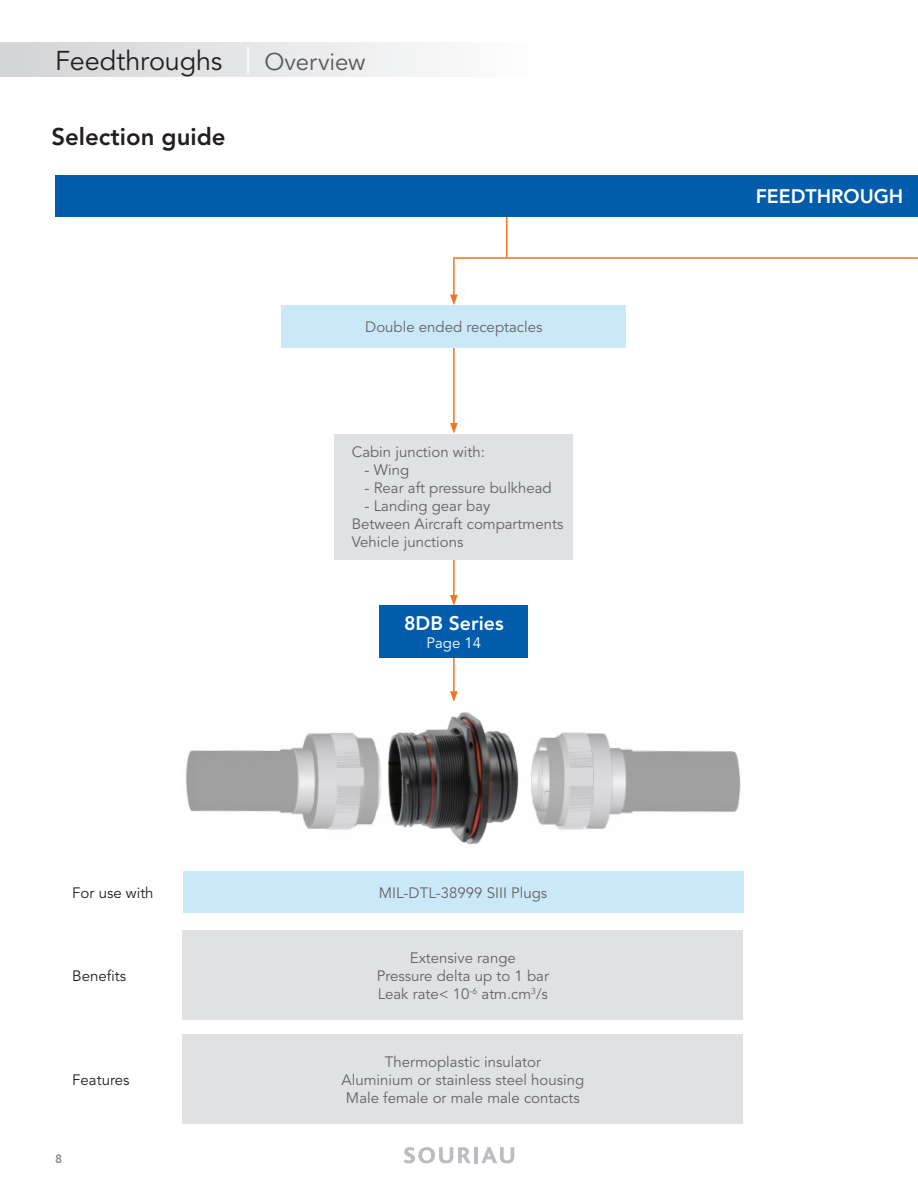
<style>
.page{position:relative;width:918px;height:1188px;background:#fff}
.page>*{position:absolute;margin:0;border:0;box-sizing:border-box;transform-origin:0 0}
.t1{font:27px "Avenir LT Std";color:#231f20}
.t2{font:800 24px "Avenir LT Std";color:#231f20}
.t3{font:800 19.5px "Avenir LT Std";color:#fff}
.t4{font:15px/18px "Avenir LT Std";color:#636366;text-align:center}
.t5{font:15px "Avenir LT Std";color:#231f20}
.t6{font:15px "Avenir LT Std";color:#fff}
.t7{font:800 12px "Avenir LT Std";color:#87898c}
.s1{color:#fff}
.s2{font-size:24px;color:#57585a}
</style>
<div class="page">
<div style="left:0;top:43px;width:544px;height:34px;background:linear-gradient(to right,#d2d3d6,#fefefe)"></div>
<svg style="left:404px;top:1147px;width:67px;height:16px"></svg>
<hr style="left:474px;top:1147px;width:4px;height:16px;background:#bcbdc0">
<svg style="left:481px;top:1147px;width:33px;height:16px"></svg>
<hr style="left:506px;top:213px;width:1px;height:45px;background:#f47321">
<div style="left:183px;top:930px;width:560px;height:90px;background:#e0e1e3"></div>
<div style="left:183px;top:1035px;width:560px;height:89px;background:#e0e1e3"></div>
<hr style="left:453px;top:258px;width:2px;height:39px;background:#f47321">
<svg style="left:450px;top:295px;width:8px;height:10px"></svg>
<hr style="left:453px;top:348px;width:2px;height:77px;background:#f47321">
<svg style="left:450px;top:423px;width:8px;height:10px"></svg>
<hr style="left:453px;top:559px;width:2px;height:38px;background:#f47321">
<svg style="left:450px;top:595px;width:8px;height:10px"></svg>
<hr style="left:453px;top:657px;width:2px;height:37px;background:#f47321">
<div style="left:281px;top:305px;width:345px;height:43px;background:#cbe8f8"></div>
<div style="left:183px;top:872px;width:560px;height:41px;background:#cbe8f8"></div>
<div style="left:335px;top:434px;width:238px;height:125px;background:#e0e1e3"></div>
<div style="left:379px;top:605px;width:149px;height:53px;background:#015dab"></div>
<hr style="left:453px;top:257px;width:465px;height:2px;background:#f47321">
<div style="left:56px;top:175px;width:862px;height:41px;background:#015dab"></div>
<img style="left:553px;top:732px;width:188px;height:98px">
<img style="left:186px;top:733px;width:161px;height:97px">
<img style="left:347px;top:675px;width:206px;height:197px">
<h1 class="t1" style="left:55px;top:45px;width:312px">Feedthroughs <span class="s1">|</span> <span class="s2">Overview</span></h1>
<h2 class="t2" style="left:51px;top:123px;width:176px">Selection guide</h2>
<p class="t5" style="left:72px;top:884px;width:83px">For use with</p>
<p class="t5" style="left:72px;top:967px;width:55px">Benefits</p>
<p class="t5" style="left:72px;top:1071px;width:59px">Features</p>
<p class="t7" style="left:55px;top:1152px;width:9px">8</p>
<p class="t4" style="left:365px;top:318px;width:179px">Double ended receptacles</p>
<p class="t4" style="left:352px;top:444px;width:135px">Cabin junction with:</p>
<p class="t4" style="left:365px;top:462px;width:46px">- Wing</p>
<p class="t4" style="left:365px;top:480px;width:189px">- Rear aft pressure bulkhead</p>
<p class="t4" style="left:352px;top:498px;width:213px;text-align:left;text-indent:13px">- Landing gear bay<br>Between Aircraft compartments<br>Vehicle junctions</p>
<h3 class="t3" style="left:404px;top:612px;width:101px">8DB Series</h3>
<p class="t6" style="left:426px;top:634px;width:56px">Page 14</p>
<p class="t4" style="left:379px;top:884px;width:170px">MI L-DTL-38999 SIII Plugs</p>
<p class="t4" style="left:377px;top:949px;width:174px">Extensive range<br>Pressure delta up to 1 bar<br>Leak rate&lt; 10<sup>-6</sup> atm.cm<sup>3</sup>/s</p>
<p class="t4" style="left:342px;top:1053px;width:244px">Thermoplastic insulator<br>Aluminium or stainless steel housing<br>Male female or male male contacts</p>
<h3 class="t3" style="left:756px;top:185px;width:25px">Feedt</h3>
<h3 class="t3" style="left:817px;top:185px;width:30px">hroug</h3>
<h3 class="t3" style="left:889px;top:185px;width:16px">h</h3>
</div>
